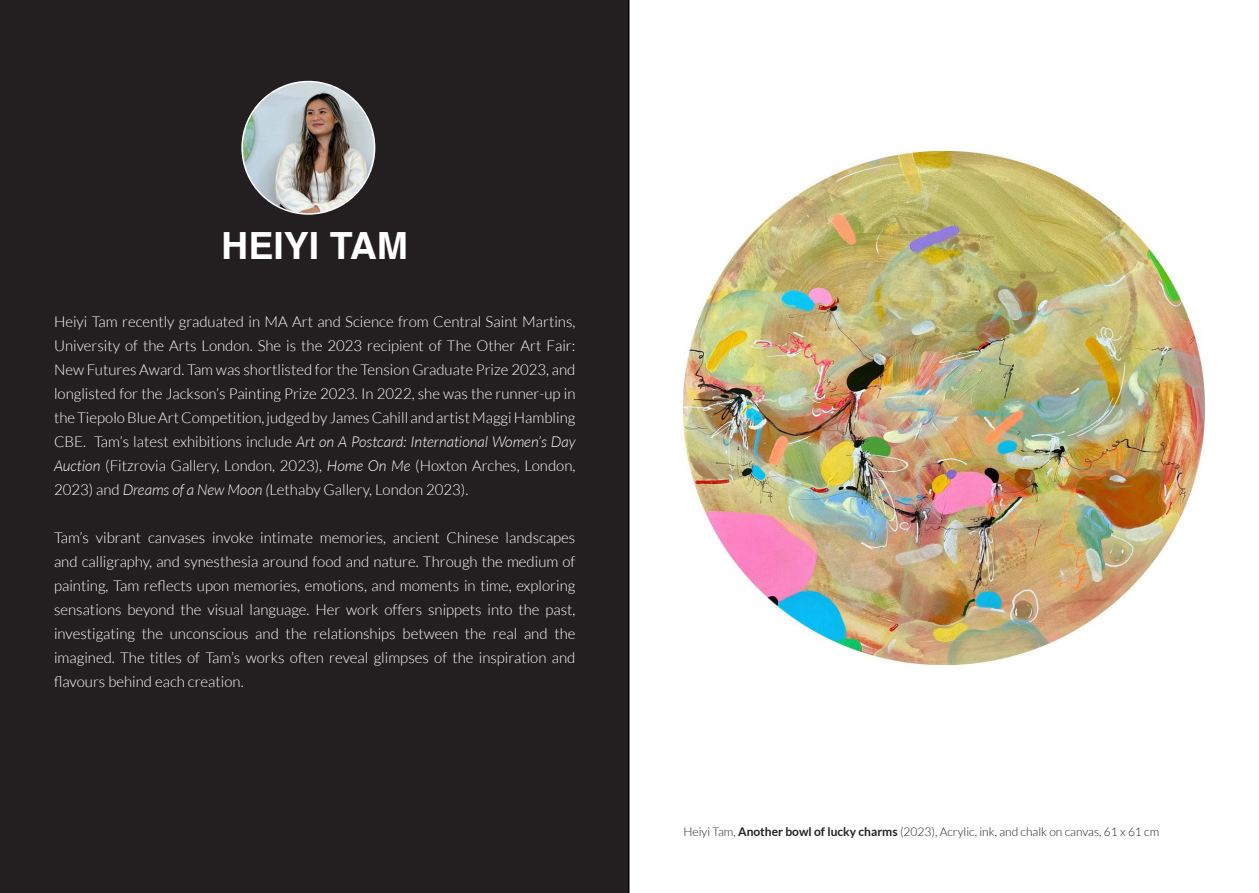
<style>
.page{position:relative;width:1259px;height:893px;background:#fff}
.page>*{position:absolute;margin:0;border:0;box-sizing:border-box;transform-origin:0 0}
.t1{font:700 37.5px "Helvetica";color:#fff}
.t2{font:300 15px/24px "Lato";color:#fff;text-align:justify}
.t3{font:300 12px "Lato";color:#231f20}
.s1{font-style:italic}
.s2{font-weight:700}
</style>
<div class="page">
<div style="left:0;top:0;width:629px;height:893px;background:#231f20"></div>
<img style="left:242px;top:82px;width:132px;height:132px;border-radius:66px">
<img style="left:683px;top:151px;width:522px;height:514px">
<p class="t1" style="left:221px;top:223px;width:188px">HEIYI TAM</p>
<p class="t2" style="left:54px;top:309px;width:523px">Heiyi Tam recently graduated in MA Art and Science from Central Saint Martins, University of the Arts London. She is the 2023 recipient of The Other Art Fair:<br>New Futures Award. Tam was shortlisted for the Tension Graduate Prize 2023, and longlisted for the Jackson’s Painting Prize 2023. In 2022, she was the runner-up in the Tiepolo Blue Art Competition, judged by James Cahill and artist Maggi Hambling CBE. Tam’s latest exhibitions include <span class="s1">Art on A Postcard: International Women’s Day Auction</span> (Fitzrovia Gallery, London, 2023), <span class="s1">Home On Me</span> (Hoxton Arches, London, 2023) and <span class="s1">Dreams of a New Moon (</span>Lethaby Gallery, London 2023).</p>
<p class="t2" style="left:54px;top:525px;width:523px">Tam’s vibrant canvases invoke intimate memories, ancient Chinese landscapes and calligraphy, and synesthesia around food and nature. Through the medium of painting, Tam reflects upon memories, emotions, and moments in time, exploring sensations beyond the visual language. Her work offers snippets into the past, investigating the unconscious and the relationships between the real and the imagined. The titles of Tam’s works often reveal glimpses of the inspiration and flavours behind each creation.</p>
<p class="t3" style="left:683px;top:825px;width:477px">Heiyi Tam, <span class="s2">Another bowl of lucky charms</span> (2023), Acrylic, ink, and chalk on canvas, 61 x 61 cm</p>
</div>
